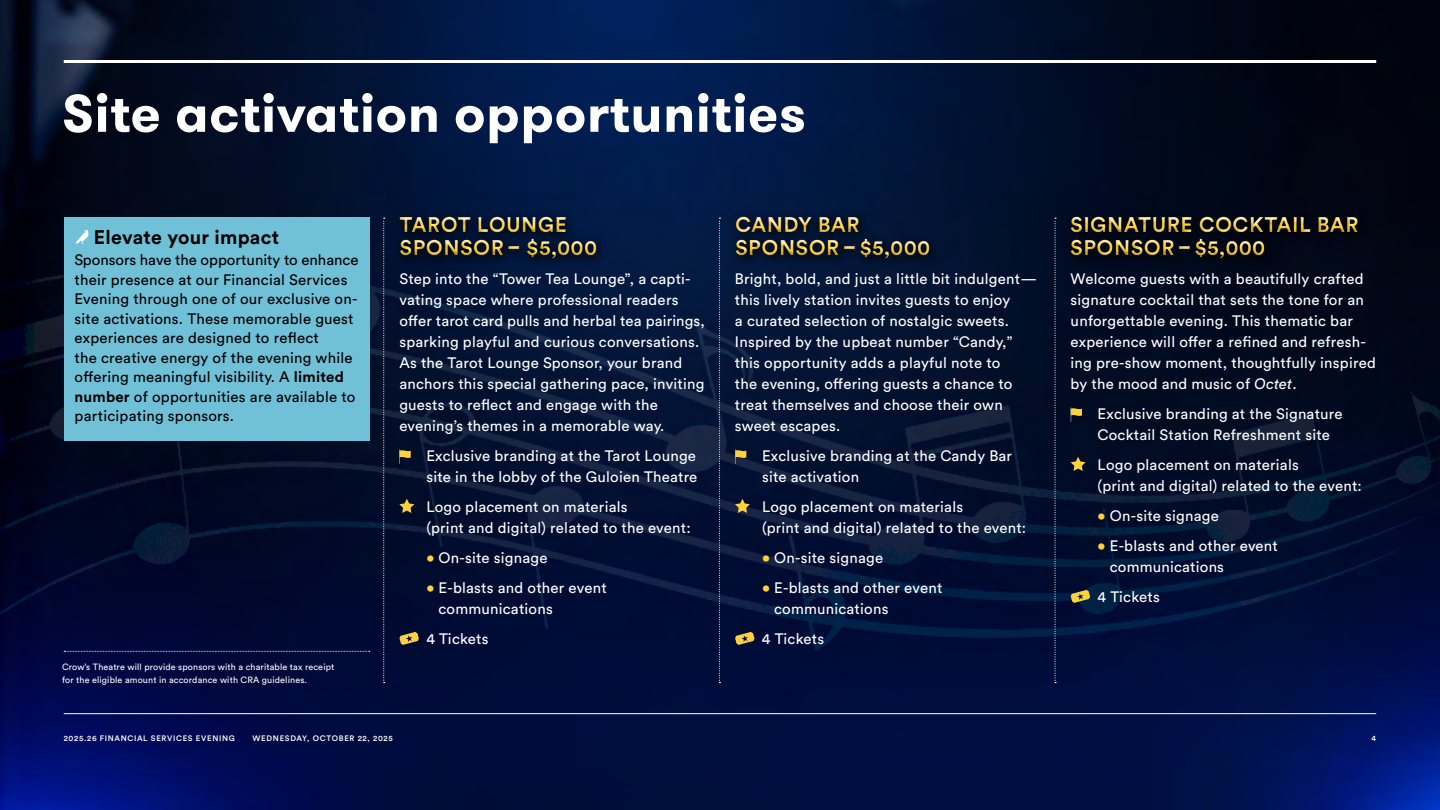
<style>
.page{position:relative;width:1440px;height:810px;background:#fff}
.page>*{position:absolute;margin:0;border:0;box-sizing:border-box;transform-origin:0 0}
.t1{font:700 52.5px "GT Walsheim";letter-spacing:.015em;color:#fff}
.t2{font:700 21px/22.5px "Circular Std";letter-spacing:.025em;color:#ffd23c}
.t3{font:700 19.5px "Circular Std";letter-spacing:.015em;color:#000}
.t4{font:15px/21px "Circular Std";letter-spacing:.015em;color:#fff}
.t5{font:15px/19.5px "Circular Std";letter-spacing:.015em;color:#000}
.t6{font:9px/13.5px "Circular Std";letter-spacing:.015em;color:#fff}
.t7{font:500 7.88px "Circular Std";letter-spacing:.085em;color:#fff}
.s1{font-weight:700}
.s2{font-weight:900}
.s3{font-weight:700;color:#ffd23c}
.s4{font-style:italic}
</style>
<div class="page">
<img style="left:0;top:0;width:1440px;height:810px">
<hr style="left:64px;top:60px;width:1312px;height:3px;background:#fff">
<hr style="left:64px;top:713px;width:1312px;height:1px;background:#fff">
<svg style="left:1071px;top:407px;width:11px;height:15px"></svg>
<svg style="left:1071px;top:457px;width:15px;height:14px"></svg>
<svg style="left:1071px;top:590px;width:19px;height:13px"></svg>
<svg style="left:1054px;top:218px;width:2px;height:465px"></svg>
<svg style="left:719px;top:218px;width:1px;height:465px"></svg>
<svg style="left:383px;top:218px;width:2px;height:465px"></svg>
<div style="left:64px;top:218px;width:305px;height:223px;background:#70c0d7"></div>
<svg style="left:75px;top:230px;width:13px;height:14px"></svg>
<svg style="left:399px;top:449px;width:12px;height:15px"></svg>
<svg style="left:399px;top:499px;width:15px;height:14px"></svg>
<svg style="left:399px;top:632px;width:20px;height:13px"></svg>
<svg style="left:735px;top:449px;width:11px;height:15px"></svg>
<svg style="left:735px;top:499px;width:15px;height:14px"></svg>
<svg style="left:735px;top:632px;width:20px;height:13px"></svg>
<div style="left:727px;top:208px;width:216px;height:64px;background:#031639"></div>
<div style="left:731px;top:212px;width:204px;height:45px;background:#fff;opacity:.75"></div>
<div style="left:731px;top:218px;width:203px;height:44px;background:#000;opacity:.75"></div>
<div style="left:391px;top:208px;width:219px;height:64px;background:#000;opacity:.75"></div>
<div style="left:395px;top:212px;width:207px;height:45px;background:#fff;opacity:.75"></div>
<div style="left:395px;top:217px;width:206px;height:45px;background:#000;opacity:.75"></div>
<div style="left:1063px;top:208px;width:309px;height:64px;background:#000818"></div>
<div style="left:1066px;top:217px;width:296px;height:45px;background:#000;opacity:.75"></div>
<svg style="left:64px;top:651px;width:306px;height:1px"></svg>
<h1 class="t1" style="left:62px;top:79px;width:745px">Site activation opportunities</h1>
<h3 class="t3" style="left:94px;top:225px;width:187px">Elevate your impact</h3>
<p class="t5" style="left:75px;top:250px;width:286px">Sponsors have the opportunity to enhance their presence at our Financial Services Evening through one of our exclusive on&shy;site activations. These memorable guest experiences are designed to reflect<br>the creative energy of the evening while offering meaningful visibility. A <span class="s1">limited number</span> of opportunities are available to participating sponsors.</p>
<p class="t6" style="left:62px;top:660px;width:274px">Crow’s Theatre will provide sponsors with a charitable tax receipt for the eligible amount in accordance with CRA guidelines.</p>
<h2 class="t2" style="left:399px;top:213px;width:199px">TAROT LOUNGE<br>SPONSOR <span class="s2">–</span> $5,000</h2>
<h2 class="t2" style="left:1070px;top:213px;width:290px">SIGNATURE COCKTAIL BAR<br>SPONSOR <span class="s2">–</span>$5,000</h2>
<h2 class="t2" style="left:735px;top:213px;width:197px">CANDY BAR<br>SPONSOR <span class="s2">–</span>$5,000</h2>
<p class="t4" style="left:399px;top:268px;width:307px">Step into the “Tower Tea Lounge”, a capti&shy;vating space where professional readers offer tarot card pulls and herbal tea pairings, sparking playful and curious conversations.<br>As the Tarot Lounge Sponsor, your brand anchors this special gathering pace, inviting guests to reflect and engage with the evening’s themes in a memorable way.</p>
<p class="t4" style="left:426px;top:445px;width:273px">Exclusive branding at the Tarot Lounge site in the lobby of the Guloien Theatre</p>
<p class="t4" style="left:426px;top:496px;width:266px">Logo placement on materials<br>(print and digital) related to the event:</p>
<p class="t4" style="left:426px;top:547px;width:123px"><span class="s3">•</span> On-site signage</p>
<p class="t4" style="left:439px;top:577px;width:170px;text-indent:-12px"><span class="s3">•</span> E-blasts and other event communications</p>
<p class="t4" style="left:426px;top:628px;width:64px">4 Tickets</p>
<p class="t4" style="left:735px;top:268px;width:303px">Bright, bold, and just a little bit indulgent— this lively station invites guests to enjoy<br>a curated selection of nostalgic sweets.<br>Inspired by the upbeat number “Candy,” this opportunity adds a playful note to<br>the evening, offering guests a chance to treat themselves and choose their own sweet escapes.</p>
<p class="t4" style="left:762px;top:445px;width:252px">Exclusive branding at the Candy Bar site activation</p>
<p class="t4" style="left:762px;top:496px;width:266px">Logo placement on materials<br>(print and digital) related to the event:</p>
<p class="t4" style="left:762px;top:547px;width:123px"><span class="s3">•</span> On-site signage</p>
<p class="t4" style="left:774px;top:577px;width:170px;text-indent:-12px"><span class="s3">•</span> E-blasts and other event communications</p>
<p class="t4" style="left:762px;top:628px;width:64px">4 Tickets</p>
<p class="t4" style="left:1071px;top:268px;width:307px">Welcome guests with a beautifully crafted signature cocktail that sets the tone for an unforgettable evening. This thematic bar experience will offer a refined and refresh&shy;ing pre-show moment, thoughtfully inspired by the mood and music of <span class="s4">Octet</span>.</p>
<p class="t4" style="left:1098px;top:403px;width:247px">Exclusive branding at the Signature<br>Cocktail Station Refreshment site</p>
<p class="t4" style="left:1098px;top:454px;width:266px">Logo placement on materials<br>(print and digital) related to the event:</p>
<p class="t4" style="left:1098px;top:505px;width:123px"><span class="s3">•</span> On-site signage</p>
<p class="t4" style="left:1110px;top:535px;width:170px;text-indent:-12px"><span class="s3">•</span> E-blasts and other event communications</p>
<p class="t4" style="left:1098px;top:586px;width:64px">4 Tickets</p>
<p class="t7" style="left:64px;top:734px;width:173px">2025.26 FINANCIAL SERVICES EVENING</p>
<p class="t7" style="left:253px;top:734px;width:142px">WEDNESDAY, OCTOBER 22, 2025</p>
<p class="t7" style="left:1372px;top:734px;width:6px">4</p>
</div>
